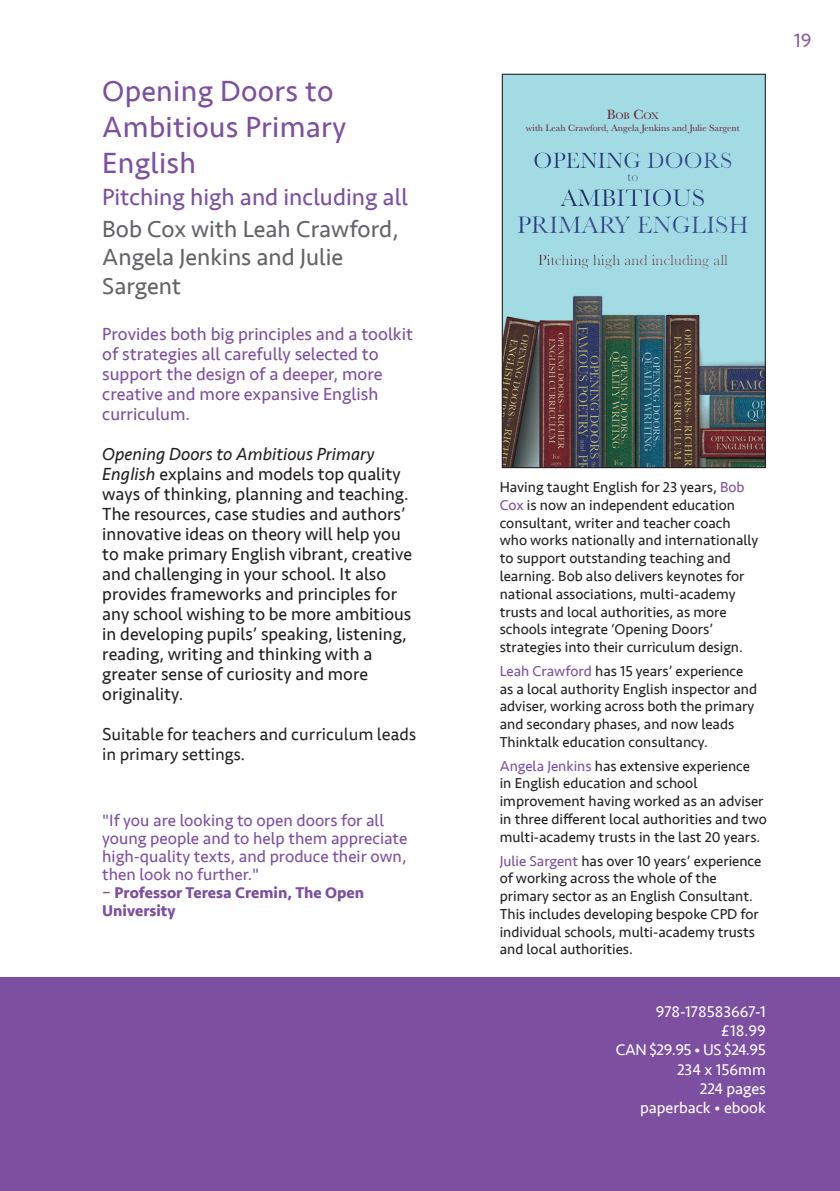
<style>
.page{position:relative;width:840px;height:1191px;background:#fff}
.page>*{position:absolute;margin:0;border:0;box-sizing:border-box;transform-origin:0 0}
.BL_Sub{font:30px/36px "Seravek";letter-spacing:.01em;color:#7c4fa0}
.t1{font:24.8px/26.2px "Baskerville";color:#253f8e;text-align:center}
.BL_Author{font:24px/28.8px "Seravek";color:#626467}
.BL_Author-2{font:24px "Seravek";color:#7c4fa0}
.t2{font:23px "Baskerville";color:#253f8e}
.t3{font:20px "Seravek";color:#855da7}
.BL_body_sans{font:18px/20px "Seravek";color:#231f20}
.BL_Author-3{font:18px/20px "Seravek";color:#7c4fa0}
.BL_body_sans-2{font:17px/18px "Seravek";color:#7c4fa0}
.BL_body_sans-3{font:17px/20px "Tisa Sans Pro";color:#231f20}
.BL_Spec{font:16px "Seravek";color:#fff}
.BL_body_sans-4{font:700 16px/18px "Seravek";color:#7c4fa0}
.BL_Spec-2{font:16px "Seravek";letter-spacing:-.03em;color:#fff}
.t4{font:15.2px "Baskerville";color:#6a272d}
.BL_body_sans-5{font:14.8px/17.8px "Seravek";color:#231f20}
.t5{font:14.2px "Baskerville";color:#253f8e}
.t6{font:9.8px "Baskerville";color:#631f28}
.t7{font:9.6px "Baskerville";color:#631f28}
.s1{font-style:italic}
.s2{font-weight:400;font-size:17px}
.s3{font-size:13.8px}
.s4{color:#7c4fa0}
</style>
<div class="page">
<div style="left:0;top:977px;width:839px;height:214px;background:#7c4fa0"></div>
<img style="left:503px;top:76px;width:260px;height:390px">
<svg style="left:537px;top:253px;width:191px;height:17px;background:#a1d7e0"></svg>
<svg style="left:535px;top:151px;width:197px;height:18px;background:#9fd5de"></svg>
<svg style="left:559px;top:188px;width:145px;height:20px;background:#9dd2db"></svg>
<svg style="left:517px;top:215px;width:231px;height:19px;background:#a2d8e2"></svg>
<div style="left:625px;top:173px;width:12px;height:9px;background:#a3dbe5"></div>
<svg style="left:628px;top:173px;width:10px;height:9px"></svg>
<div style="left:501px;top:74px;width:264px;height:394px;border:1px solid #231f20"></div>
<p class="BL_Sub" style="left:102px;top:73px;width:245px">Opening Doors to<br>Ambitious Primary<br>English</p>
<p class="BL_Author-2" style="left:102px;top:178px;width:307px">Pitching high and including all</p>
<p class="BL_Author" style="left:102px;top:214px;width:298px">Bob Cox with Leah Crawford,<br>Angela Jenkins and Julie<br>Sargent</p>
<p class="BL_Author-3" style="left:102px;top:324px;width:312px">Provides both big principles and a toolkit of strategies all carefully selected to support the design of a deeper, more creative and more expansive English curriculum.</p>
<p class="BL_body_sans" style="left:102px;top:444px;width:311px"><span class="s1">Opening Doors to Ambitious Primary English</span> explains and models top quality ways of thinking, planning and teaching.<br>The resources, case studies and authors’ innovative ideas on theory will help you to make primary English vibrant, creative and challenging in your school. It also provides frameworks and principles for any school wishing to be more ambitious in developing pupils’ speaking, listening, reading, writing and thinking with a greater sense of curiosity and more originality.</p>
<p class="BL_body_sans-3" style="left:102px;top:724px;width:315px">Suitable for teachers and curriculum leads in primary settings.</p>
<p class="BL_body_sans-2" style="left:102px;top:811px;width:306px">"If you are looking to open doors for all young people and to help them appreciate high-quality texts, and produce their own, then look no further."</p>
<p class="BL_body_sans-4" style="left:102px;top:883px;width:263px"><span class="s2">–</span> Professor Teresa Cremin, The Open<br>University</p>
<p class="t6" style="left:606px;top:110px;width:54px"><span class="s3">B</span>OB <span class="s3">C</span>OX</p>
<p class="t7" style="left:525px;top:121px;width:215px">with Leah Crawford, Angela Jenkins and Julie Sargent</p>
<h3 class="t2" style="left:533px;top:146px;width:200px">OPENING DOORS</h3>
<h2 class="t1" style="left:516px;top:186px;width:233px">AMBITIOUS<br>PRIMARY ENGLISH</h2>
<p class="t5" style="left:626px;top:168px;width:13px">to</p>
<p class="t4" style="left:537px;top:250px;width:191px">Pitching high and including all</p>
<h3 class="t3" style="left:793px;top:25px;width:19px">19</h3>
<p class="BL_body_sans-5" style="left:499px;top:478px;width:260px">Having taught English for 23 years, <span class="s4">Bob Cox</span> is now an independent education consultant, writer and teacher coach who works nationally and internationally to support outstanding teaching and learning. Bob also delivers keynotes for national associations, multi-academy trusts and local authorities, as more schools integrate ‘Opening Doors’ strategies into their curriculum design.</p>
<p class="BL_body_sans-5" style="left:499px;top:662px;width:259px"><span class="s4">Leah Crawford</span> has 15 years’ experience as a local authority English inspector and adviser, working across both the primary and secondary phases, and now leads Thinktalk education consultancy.</p>
<p class="BL_body_sans-5" style="left:499px;top:757px;width:268px"><span class="s4">Angela Jenkins</span> has extensive experience<br>in English education and school improvement having worked as an adviser in three different local authorities and two multi-academy trusts in the last 20 years.</p>
<p class="BL_body_sans-5" style="left:499px;top:851px;width:263px"><span class="s4">Julie Sargent</span> has over 10 years’ experience of working across the whole of the primary sector as an English Consultant.<br>This includes developing bespoke CPD for individual schools, multi-academy trusts and local authorities.</p>
<p class="BL_Spec" style="left:655px;top:999px;width:111px">978-178583667-1</p>
<p class="BL_Spec" style="left:721px;top:1018px;width:46px">£18.99</p>
<p class="BL_Spec-2" style="left:615px;top:1037px;width:151px">CAN $29.95 • US $24.95</p>
<p class="BL_Spec" style="left:676px;top:1056px;width:90px">234 x 156mm</p>
<p class="BL_Spec" style="left:699px;top:1076px;width:68px">224 pages</p>
<p class="BL_Spec" style="left:639px;top:1095px;width:127px">paperback • ebook</p>
</div>
